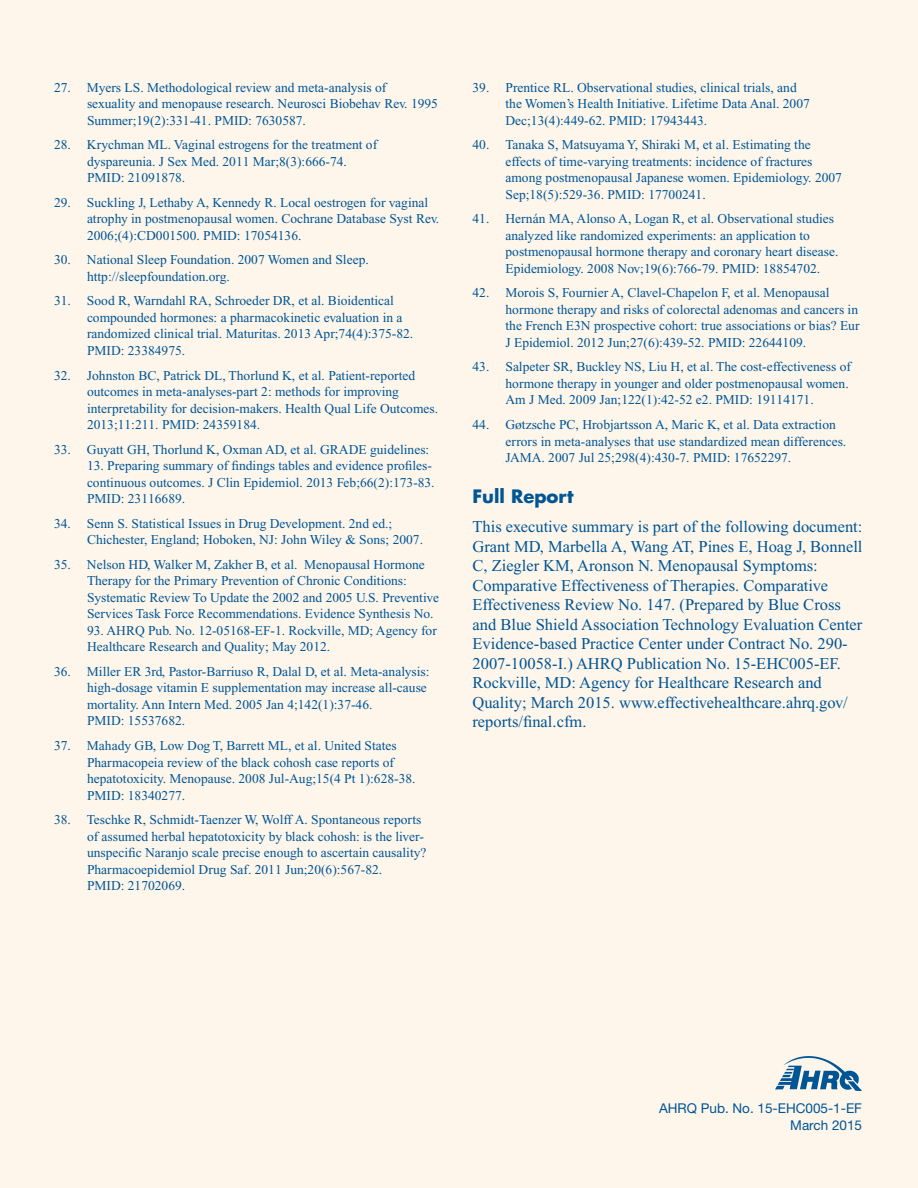
<style>
.page{position:relative;width:918px;height:1188px;background:#fef6eb}
.page>*{position:absolute;margin:0;border:0;box-sizing:border-box;transform-origin:0 0}
.Head_Level_1{font:700 18px "Futura";color:#005595}
.Text{font:16.5px/19.5px "Times New Roman";color:#005595}
.Reference{font:13.5px/16.5px "Times New Roman";color:#005595}
.Text-2{font:13.5px/16.5px "Helvetica Neue";color:#005595;text-align:right}
</style>
<div class="page">
<img style="left:775px;top:1056px;width:87px;height:35px">
<p class="Reference" style="left:87px;top:79px;width:353px;text-indent:-33px">27. Myers LS. Methodological review and meta-analysis of sexuality and menopause research. Neurosci Biobehav Rev. 1995<br>Summer;19(2):331-41. PMID: 7630587.</p>
<p class="Reference" style="left:87px;top:136px;width:292px;text-indent:-33px">28. Krychman ML. Vaginal estrogens for the treatment of dyspareunia. J Sex Med. 2011 Mar;8(3):666-74.<br>PMID: 21091878.</p>
<p class="Reference" style="left:87px;top:194px;width:354px;text-indent:-33px">29. Suckling J, Lethaby A, Kennedy R. Local oestrogen for vaginal atrophy in postmenopausal women. Cochrane Database Syst Rev.<br>2006;(4):CD001500. PMID: 17054136.</p>
<p class="Reference" style="left:87px;top:252px;width:283px;text-indent:-33px">30. National Sleep Foundation. 2007 Women and Sleep. http://sleepfoundation.org.</p>
<p class="Reference" style="left:87px;top:293px;width:328px;text-indent:-33px">31. Sood R, Warndahl RA, Schroeder DR, et al. Bioidentical compounded hormones: a pharmacokinetic evaluation in a randomized clinical trial. Maturitas. 2013 Apr;74(4):375-82.<br>PMID: 23384975.</p>
<p class="Reference" style="left:87px;top:367px;width:353px;text-indent:-33px">32. Johnston BC, Patrick DL, Thorlund K, et al. Patient-reported outcomes in meta-analyses-part 2: methods for improving interpretability for decision-makers. Health Qual Life Outcomes.<br>2013;11:211. PMID: 24359184.</p>
<p class="Reference" style="left:54px;top:441px;width:377px">33. Guyatt GH, Thorlund K, Oxman AD, et al. GRADE guidelines:</p>
<p class="Reference" style="left:87px;top:457px;width:349px">13. Preparing summary of findings tables and evidence profiles&shy;continuous outcomes. J Clin Epidemiol. 2013 Feb;66(2):173-83.<br>PMID: 23116689.</p>
<p class="Reference" style="left:87px;top:515px;width:338px;text-indent:-33px">34. Senn S. Statistical Issues in Drug Development. 2nd ed.;<br>Chichester, England; Hoboken, NJ: John Wiley &amp; Sons; 2007.</p>
<p class="Reference" style="left:87px;top:556px;width:354px;text-indent:-33px">35. Nelson HD, Walker M, Zakher B, et al. Menopausal Hormone Therapy for the Primary Prevention of Chronic Conditions:<br>Systematic Review To Update the 2002 and 2005 U.S. Preventive Services Task Force Recommendations. Evidence Synthesis No.</p>
<p class="Reference" style="left:87px;top:622px;width:351px">93. AHRQ Pub. No. 12-05168-EF-1. Rockville, MD; Agency for<br>Healthcare Research and Quality; May 2012.</p>
<p class="Reference" style="left:87px;top:663px;width:344px;text-indent:-33px">36. Miller ER 3rd, Pastor-Barriuso R, Dalal D, et al. Meta-analysis: high-dosage vitamin E supplementation may increase all-cause mortality. Ann Intern Med. 2005 Jan 4;142(1):37-46.<br>PMID: 15537682.</p>
<p class="Reference" style="left:87px;top:737px;width:330px;text-indent:-33px">37. Mahady GB, Low Dog T, Barrett ML, et al. United States Pharmacopeia review of the black cohosh case reports of hepatotoxicity. Menopause. 2008 Jul-Aug;15(4 Pt 1):628-38.<br>PMID: 18340277.</p>
<p class="Reference" style="left:87px;top:811px;width:341px;text-indent:-33px">38. Teschke R, Schmidt-Taenzer W, Wolff A. Spontaneous reports of assumed herbal hepatotoxicity by black cohosh: is the liver&shy;unspecific Naranjo scale precise enough to ascertain causality?<br>Pharmacoepidemiol Drug Saf. 2011 Jun;20(6):567-82.<br>PMID: 21702069.</p>
<p class="Reference" style="left:506px;top:79px;width:306px;text-indent:-33px">39. Prentice RL. Observational studies, clinical trials, and the Women’s Health Initiative. Lifetime Data Anal. 2007<br>Dec;13(4):449-62. PMID: 17943443.</p>
<p class="Reference" style="left:506px;top:136px;width:338px;text-indent:-33px">40. Tanaka S, Matsuyama Y, Shiraki M, et al. Estimating the effects of time-varying treatments: incidence of fractures among postmenopausal Japanese women. Epidemiology. 2007<br>Sep;18(5):529-36. PMID: 17700241.</p>
<p class="Reference" style="left:506px;top:211px;width:334px;text-indent:-33px">41. Hernán MA, Alonso A, Logan R, et al. Observational studies analyzed like randomized experiments: an application to postmenopausal hormone therapy and coronary heart disease.<br>Epidemiology. 2008 Nov;19(6):766-79. PMID: 18854702.</p>
<p class="Reference" style="left:506px;top:285px;width:356px;text-indent:-33px">42. Morois S, Fournier A, Clavel-Chapelon F, et al. Menopausal hormone therapy and risks of colorectal adenomas and cancers in the French E3N prospective cohort: true associations or bias? Eur J Epidemiol. 2012 Jun;27(6):439-52. PMID: 22644109.</p>
<p class="Reference" style="left:506px;top:359px;width:347px;text-indent:-33px">43. Salpeter SR, Buckley NS, Liu H, et al. The cost-effectiveness of hormone therapy in younger and older postmenopausal women.<br>Am J Med. 2009 Jan;122(1):42-52 e2. PMID: 19114171.</p>
<p class="Reference" style="left:506px;top:416px;width:342px;text-indent:-33px">44. Gøtzsche PC, Hrobjartsson A, Maric K, et al. Data extraction errors in meta-analyses that use standardized mean differences.<br>JAMA. 2007 Jul 25;298(4):430-7. PMID: 17652297.</p>
<p class="Head_Level_1" style="left:472px;top:485px;width:103px">Full Report</p>
<p class="Text" style="left:472px;top:517px;width:392px">This executive summary is part of the following document:<br>Grant MD, Marbella A, Wang AT, Pines E, Hoag J, Bonnell C, Ziegler KM, Aronson N. Menopausal Symptoms:<br>Comparative Effectiveness of Therapies. Comparative Effectiveness Review No. 147. (Prepared by Blue Cross and Blue Shield Association Technology Evaluation Center Evidence-based Practice Center under Contract No. 290- 2007-10058-I.) AHRQ Publication No. 15-EHC005-EF.<br>Rockville, MD: Agency for Healthcare Research and Quality; March 2015. www.effectivehealthcare.ahrq.gov/ reports/final.cfm.</p>
<p class="Text-2" style="left:659px;top:1100px;width:205px">AHRQ Pub. No. 15-EHC005-1-EF<br>March 2015</p>
</div>
